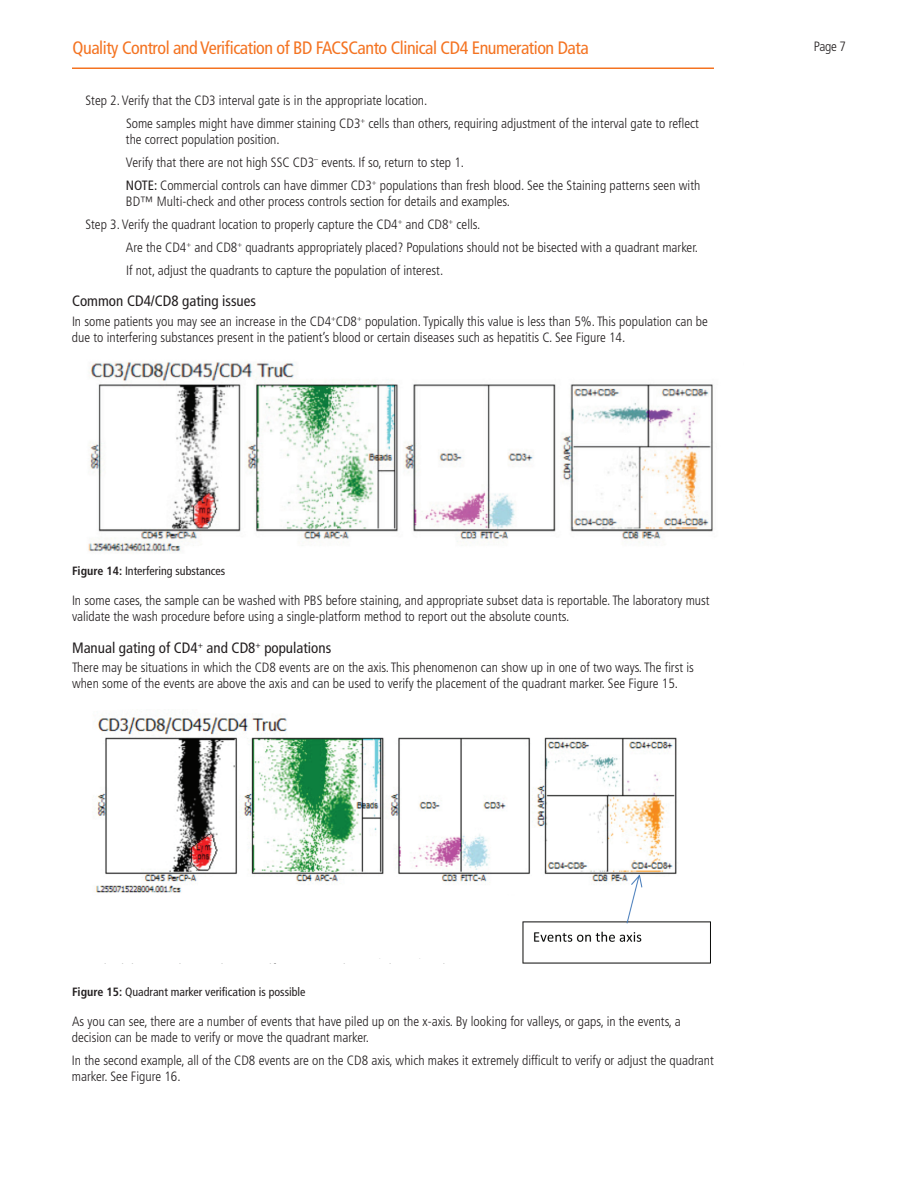
<style>
.page{position:relative;width:918px;height:1188px;background:#fff}
.page>*{position:absolute;margin:0;border:0;box-sizing:border-box;transform-origin:0 0}
.t1{font:condensed 18px "Frutiger";letter-spacing:-.025em;color:#f47321}
.t2{font:condensed 15px "Frutiger";color:#231f20}
.t3{font:300 condensed 13.5px/23px "Frutiger";color:#231f20}
.t4{font:condensed 12px "Frutiger";color:#231f20}
.s1{font-weight:400}
.s2{font-weight:700}
</style>
<div class="page">
<hr style="left:72px;top:68px;width:642px;height:1px;background:#f47321">
<img style="left:88px;top:362px;width:625px;height:190px">
<img style="left:96px;top:714px;width:615px;height:250px">
<h1 class="t1" style="left:73px;top:37px;width:518px">Quality Control and Verification of BD FACSCanto Clinical CD4 Enumeration Data</h1>
<p class="t3" style="left:814px;top:35px;width:34px">Page 7</p>
<p class="t3" style="left:126px;top:89px;width:575px;text-indent:-40px">Step 2. Verify that the CD3 interval gate is in the appropriate location.<br>Some samples might have dimmer staining CD3<sup>+</sup> cells than others, requiring adjustment of the interval gate to reflect</p>
<p class="t3" style="left:126px;top:128px;width:576px">the correct population position.<br>Verify that there are not high SSC CD3<sup>–</sup> events. If so, return to step 1.<br><span class="s1">NOTE:</span> Commercial controls can have dimmer CD3<sup>+</sup> populations than fresh blood. See the Staining patterns seen with</p>
<p class="t3" style="left:85px;top:190px;width:426px;text-indent:40px">BD™ Multi-check and other process controls section for details and examples.<br>Step 3. Verify the quadrant location to properly capture the CD4<sup>+</sup> and CD8<sup>+</sup> cells.</p>
<p class="t3" style="left:126px;top:236px;width:574px">Are the CD4<sup>+</sup> and CD8<sup>+</sup> quadrants appropriately placed? Populations should not be bisected with a quadrant marker.<br>If not, adjust the quadrants to capture the population of interest.</p>
<p class="t2" style="left:72px;top:292px;width:186px">Common CD4/CD8 gating issues</p>
<p class="t3" style="left:72px;top:313px;width:637px;line-height:16.2px">In some patients you may see an increase in the CD4<sup>+</sup>CD8<sup>+</sup> population. Typically this value is less than 5%. This population can be due to interfering substances present in the patient’s blood or certain diseases such as hepatitis C. See Figure 14.</p>
<p class="t4" style="left:72px;top:564px;width:155px"><span class="s2">Figure 14:</span> Interfering substances</p>
<p class="t3" style="left:72px;top:592px;width:639px;line-height:16.2px">In some cases, the sample can be washed with PBS before staining, and appropriate subset data is reportable. The laboratory must validate the wash procedure before using a single-platform method to report out the absolute counts.</p>
<p class="t2" style="left:72px;top:639px;width:261px">Manual gating of CD4<sup>+</sup> and CD8<sup>+</sup> populations</p>
<p class="t3" style="left:72px;top:660px;width:623px;line-height:16.2px">There may be situations in which the CD8 events are on the axis. This phenomenon can show up in one of two ways. The first is when some of the events are above the axis and can be used to verify the placement of the quadrant marker. See Figure 15.</p>
<p class="t4" style="left:72px;top:985px;width:235px"><span class="s2">Figure 15:</span> Quadrant marker verification is possible</p>
<p class="t3" style="left:72px;top:1013px;width:610px;line-height:16.2px">As you can see, there are a number of events that have piled up on the x-axis. By looking for valleys, or gaps, in the events, a decision can be made to verify or move the quadrant marker.</p>
<p class="t3" style="left:72px;top:1052px;width:643px;line-height:16.2px">In the second example, all of the CD8 events are on the CD8 axis, which makes it extremely difficult to verify or adjust the quadrant marker. See Figure 16.</p>
</div>
